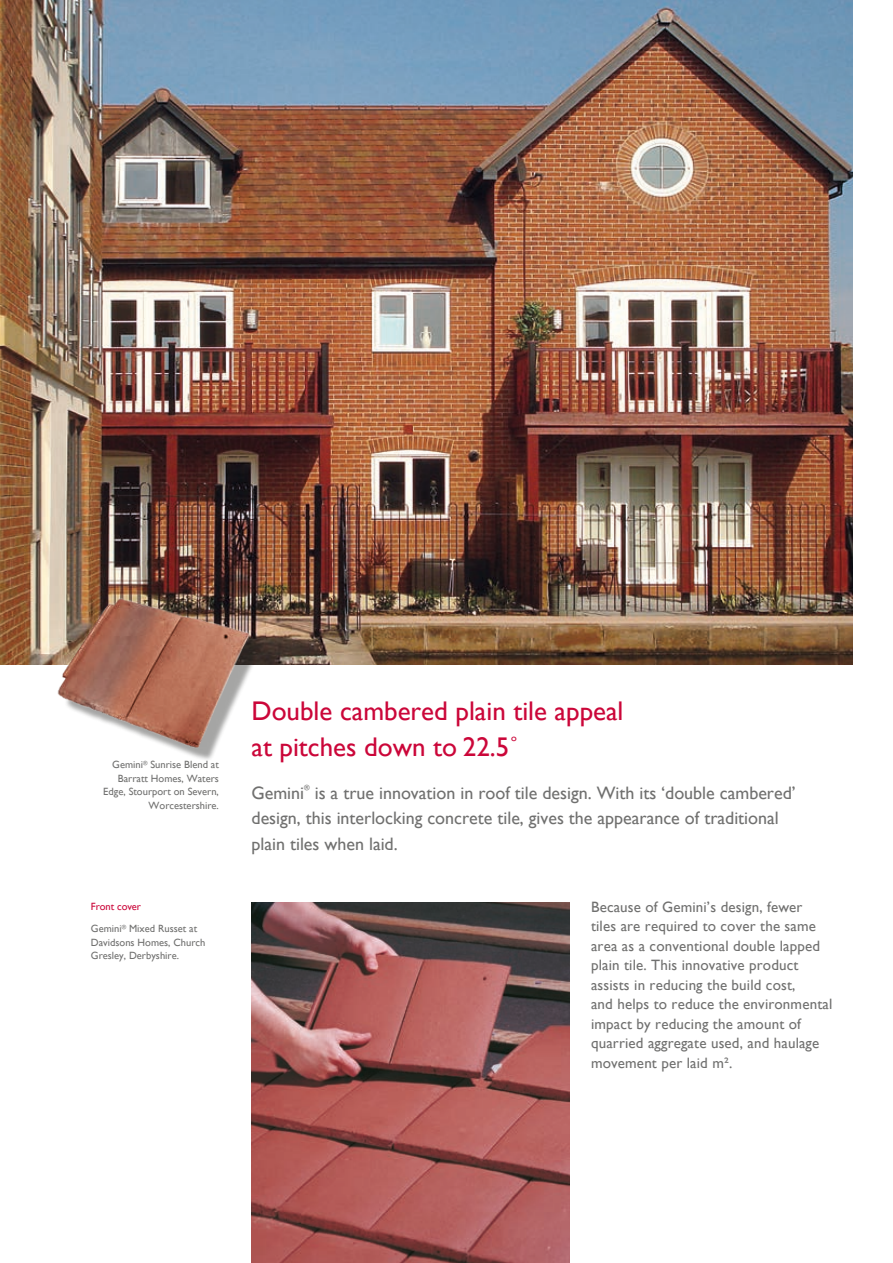
<style>
.page{position:relative;width:893px;height:1263px;background:#fff}
.page>*{position:absolute;margin:0;border:0;box-sizing:border-box;transform-origin:0 0}
.t1{font:27px/36px "Gill Sans";color:#cb0639}
.t2{font:18px/25.5px "Gill Sans";color:#70706f}
.t3{font:15px/19.5px "Gill Sans";letter-spacing:.01em;color:#70706f}
.t4{font:10.5px/13.5px "Gill Sans";color:#70706f}
.t5{font:7.5px "Gill Sans";color:#70706f}
.s1{color:#cb0639}
</style>
<div class="page">
<img style="left:0;top:0;width:853px;height:665px">
<img style="left:251px;top:903px;width:318px;height:360px">
<div style="left:64px;top:605px;width:200px;height:157px;background:#1d1d1b;opacity:.4"></div>
<img style="left:51px;top:593px;width:207px;height:164px">
<p class="t4" style="left:103px;top:758px;width:117px;text-align:right">Gemini<sup>®</sup> Sunrise Blend at<br>Barratt Homes, Waters<br>Edge, Stourport on Severn,<br>Worcestershire.</p>
<p class="t4" style="left:91px;top:895px;width:108px;line-height:22px"><span class="s1">Front cover<br></span>Gemini<sup>®</sup> Mixed Russet at</p>
<p class="t4" style="left:91px;top:935px;width:116px">Davidsons Homes, Church<br>Gresley, Derbyshire.</p>
<h1 class="t1" style="left:251px;top:693px;width:374px">Double cambered plain tile appeal at pitches down to 22.5˚</h1>
<p class="t2" style="left:251px;top:780px;width:54px">Gemini</p>
<p class="t5" style="left:304px;top:783px;width:7px">®</p>
<p class="t2" style="left:251px;top:780px;width:546px;text-indent:63px">is a true innovation in roof tile design. With its ‘double cambered’ design, this interlocking concrete tile, gives the appearance of traditional plain tiles when laid.</p>
<p class="t3" style="left:591px;top:897px;width:243px">Because of Gemini’s design, fewer<br>tiles are required to cover the same area as a conventional double lapped plain tile. This innovative product assists in reducing the build cost,<br>and helps to reduce the environmental impact by reducing the amount of quarried aggregate used, and haulage movement per laid m².</p>
</div>
